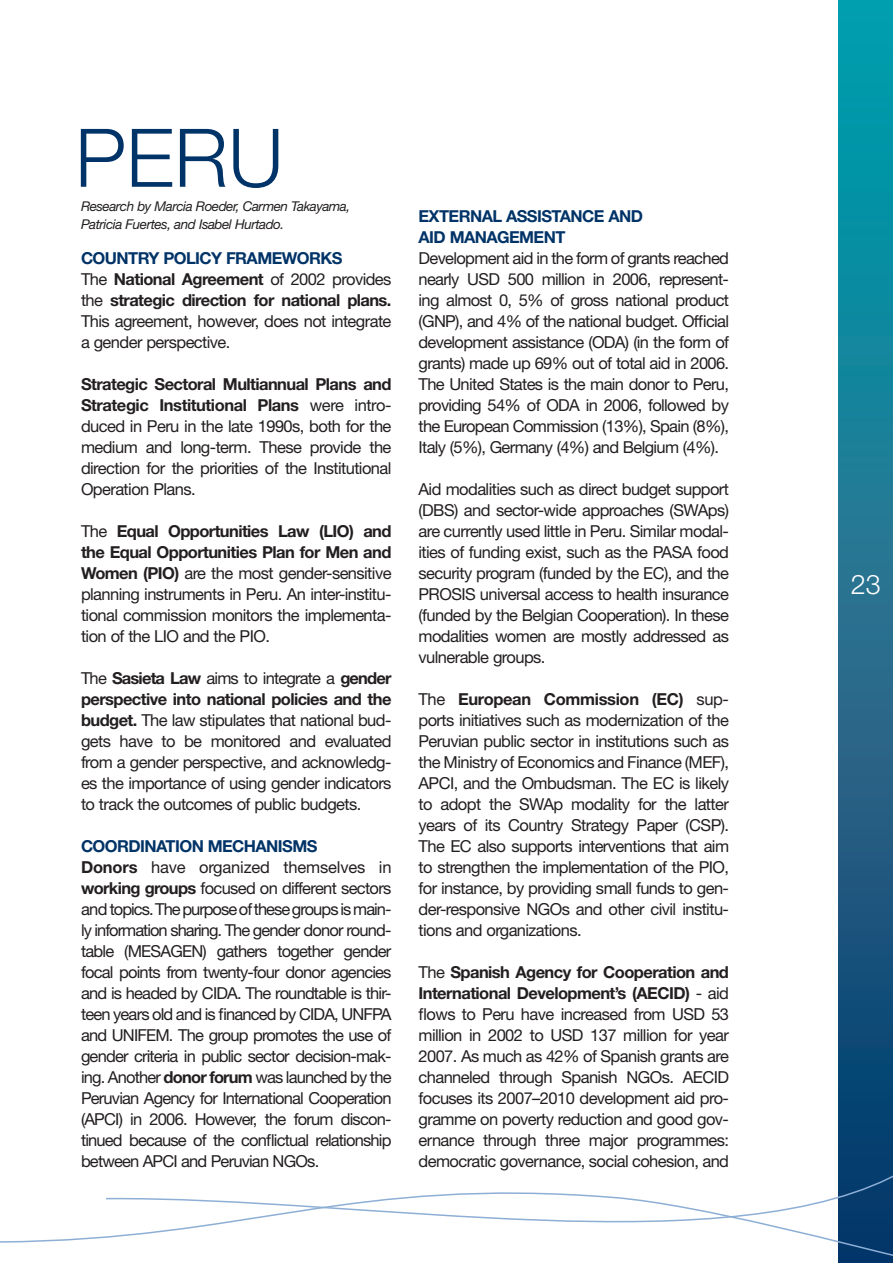
<style>
.page{position:relative;width:893px;height:1263px;background:#fff}
.page>*{position:absolute;margin:0;border:0;box-sizing:border-box;transform-origin:0 0}
.t1{font:300 81px "Helvetica Neue";color:#003367}
.t2{font:300 27px "Helvetica Neue";color:#fff}
.t3{font:16.5px/21px "Helvetica Neue";letter-spacing:-.04em;color:#231f20;text-align:justify}
.t4{font:700 16.5px/21px "Helvetica Neue";letter-spacing:-.035em;color:#003367}
.t5{font:italic 13.5px/18px "Helvetica Neue";letter-spacing:-.035em;color:#231f20}
.s1{font-weight:700;color:#003367}
.s2{font-weight:700}
</style>
<div class="page">
<svg style="left:839px;top:0;width:54px;height:1167px;background:#15718f"></svg>
<svg style="left:104px;top:1167px;width:789px;height:96px"></svg>
<h1 class="t1" style="left:75px;top:108px;width:210px">PERU</h1>
<p class="t5" style="left:81px;top:197px;width:271px">Research by Marcia Roeder, Carmen Takayama,<br>Patricia Fuertes, and Isabel Hurtado.</p>
<p class="t3" style="left:81px;top:247px;width:312px;text-align:left"><span class="s1">COUNTRY POLICY FRAMEWORKS<br></span>The <span class="s2">National Agreement</span> of 2002 provides the <span class="s2">strategic direction for national plans.<br></span>This agreement, however, does not integrate a gender perspective.</p>
<p class="t3" style="left:81px;top:373px;width:312px"><span class="s2">Strategic Sectoral Multiannual Plans and Strategic Institutional Plans</span> were intro&shy;duced in Peru in the late 1990s, both for the medium and long-term. These provide the direction for the priorities of the Institutional Operation Plans.</p>
<p class="t3" style="left:81px;top:520px;width:312px">The <span class="s2">Equal Opportunities Law (LIO) and the Equal Opportunities Plan for Men and Women (PIO)</span> are the most gender-sensitive planning instruments in Peru. An inter-institu&shy;tional commission monitors the implementa&shy;tion of the LIO and the PIO.</p>
<p class="t3" style="left:81px;top:667px;width:312px">The <span class="s2">Sasieta Law</span> aims to integrate a <span class="s2">gender perspective into national policies and the budget.</span> The law stipulates that national bud&shy;gets have to be monitored and evaluated from a gender perspective, and acknowledg&shy;es the importance of using gender indicators to track the outcomes of public budgets.</p>
<p class="t3" style="left:81px;top:835px;width:312px;text-align:left"><span class="s1">COORDINATION MECHANISMS<br></span><span class="s2">Donors</span> have organized themselves in <span class="s2">working groups</span> focused on different sectors and topics. The purpose of these groups is main&shy;ly information sharing. The gender donor round&shy;table (MESAGEN) gathers together gender focal points from twenty-four donor agencies and is headed by CIDA. The roundtable is thir&shy;teen years old and is financed by CIDA, UNFPA and UNIFEM. The group promotes the use of gender criteria in public sector decision-mak&shy;ing. Another <span class="s2">donor forum</span> was launched by the Peruvian Agency for International Cooperation (APCI) in 2006. However, the forum discon&shy;tinued because of the conflictual relationship between APCI and Peruvian NGOs.</p>
<p class="t4" style="left:418px;top:205px;width:226px">EXTERNAL ASSISTANCE AND<br>AID MANAGEMENT</p>
<p class="t3" style="left:418px;top:247px;width:312px">Development aid in the form of grants reached nearly USD 500 million in 2006, represent&shy;ing almost 0, 5% of gross national product (GNP), and 4% of the national budget. Official development assistance (ODA) (in the form of grants) made up 69% out of total aid in 2006.<br>The United States is the main donor to Peru, providing 54% of ODA in 2006, followed by the European Commission (13%), Spain (8%), Italy (5%), Germany (4%) and Belgium (4%).</p>
<p class="t3" style="left:419px;top:478px;width:312px">Aid modalities such as direct budget support (DBS) and sector-wide approaches (SWAps) are currently used little in Peru. Similar modal&shy;ities of funding exist, such as the PASA food security program (funded by the EC), and the PROSIS universal access to health insurance (funded by the Belgian Cooperation). In these modalities women are mostly addressed as vulnerable groups.</p>
<p class="t3" style="left:419px;top:688px;width:312px">The <span class="s2">European Commission (EC)</span> sup&shy;ports initiatives such as modernization of the Peruvian public sector in institutions such as the Ministry of Economics and Finance (MEF), APCI, and the Ombudsman. The EC is likely to adopt the SWAp modality for the latter years of its Country Strategy Paper (CSP).<br>The EC also supports interventions that aim to strengthen the implementation of the PIO, for instance, by providing small funds to gen&shy;der-responsive NGOs and other civil institu&shy;tions and organizations.</p>
<p class="t3" style="left:419px;top:961px;width:312px">The <span class="s2">Spanish Agency for Cooperation and International Development’s (AECID)</span> - aid flows to Peru have increased from USD 53 million in 2002 to USD 137 million for year 2007. As much as 42% of Spanish grants are channeled through Spanish NGOs. AECID focuses its 2007–2010 development aid pro&shy;gramme on poverty reduction and good gov&shy;ernance through three major programmes: democratic governance, social cohesion, and</p>
<h2 class="t2" style="left:851px;top:568px;width:32px">23</h2>
</div>
